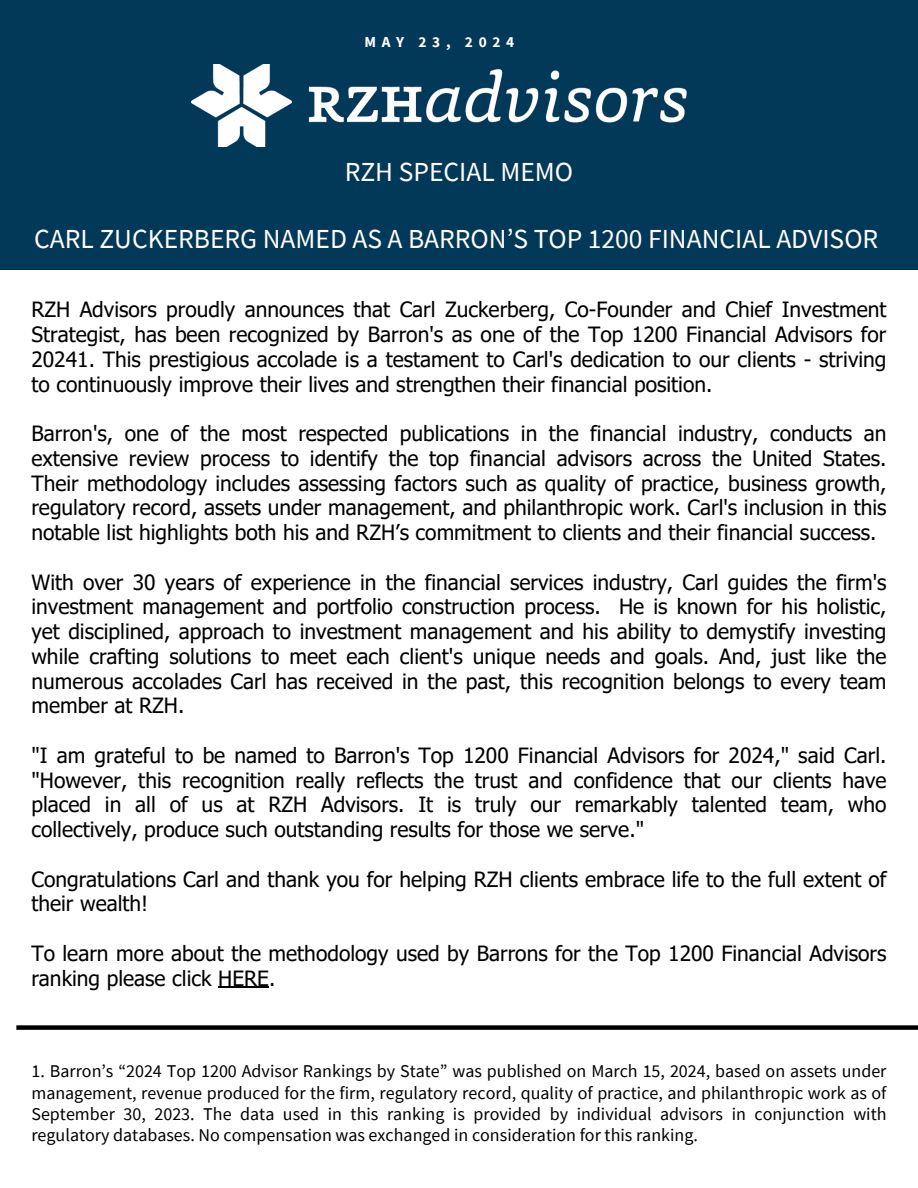
<style>
.page{position:relative;width:918px;height:1188px;background:#fff}
.page>*{position:absolute;margin:0;border:0;box-sizing:border-box;transform-origin:0 0}
.t1{font:27.6px "Source Sans Pro";color:#fff}
.t2{font:21px/24.8px "Tahoma";color:#000;text-align:justify}
.t3{font:18px/21.3px "Source Sans Pro";color:#000;text-align:justify}
.t4{font:700 15.3px "Source Sans Pro";letter-spacing:.37em;color:#fff}
</style>
<div class="page">
<div style="left:0;top:0;width:918px;height:270px;background:#033958"></div>
<img style="left:192px;top:65px;width:495px;height:82px">
<hr style="left:218px;top:987px;width:51px;height:1px;background:#000">
<div style="left:16px;top:1025px;width:902px;height:5px;background:#000"></div>
<h1 class="t4" style="left:364px;top:32px;width:151px">MAY 23, 2024</h1>
<p class="t1" style="left:345px;top:153px;width:230px">RZH SPECIAL MEMO</p>
<h1 class="t1" style="left:34px;top:221px;width:846px">CARL ZUCKERBERG NAMED AS A BARRON’S TOP 1200 FINANCIAL ADVISOR</h1>
<h2 class="t2" style="left:31px;top:297px;width:857px">RZH Advisors proudly announces that Carl Zuckerberg, Co-Founder and Chief Investment Strategist, has been recognized by Barron's as one of the Top 1200 Financial Advisors for 20241. This prestigious accolade is a testament to Carl's dedication to our clients - striving to continuously improve their lives and strengthen their financial position.</h2>
<h2 class="t2" style="left:31px;top:420px;width:857px">Barron's, one of the most respected publications in the financial industry, conducts an extensive review process to identify the top financial advisors across the United States.<br>Their methodology includes assessing factors such as quality of practice, business growth, regulatory record, assets under management, and philanthropic work. Carl's inclusion in this notable list highlights both his and RZH’s commitment to clients and their financial success.</h2>
<h2 class="t2" style="left:31px;top:569px;width:857px">With over 30 years of experience in the financial services industry, Carl guides the firm's investment management and portfolio construction process. He is known for his holistic, yet disciplined, approach to investment management and his ability to demystify investing while crafting solutions to meet each client's unique needs and goals. And, just like the numerous accolades Carl has received in the past, this recognition belongs to every team member at RZH.</h2>
<h2 class="t2" style="left:31px;top:742px;width:857px">"I am grateful to be named to Barron's Top 1200 Financial Advisors for 2024," said Carl. "However, this recognition really reflects the trust and confidence that our clients have placed in all of us at RZH Advisors. It is truly our remarkably talented team, who collectively, produce such outstanding results for those we serve."</h2>
<h2 class="t2" style="left:31px;top:866px;width:857px">Congratulations Carl and thank you for helping RZH clients embrace life to the full extent of their wealth!</h2>
<h2 class="t2" style="left:31px;top:940px;width:857px">To learn more about the methodology used by Barrons for the Top 1200 Financial Advisors ranking please click HERE.</h2>
<h3 class="t3" style="left:31px;top:1060px;width:857px">1. Barron’s “2024 Top 1200 Advisor Rankings by State” was published on March 15, 2024, based on assets under management, revenue produced for the firm, regulatory record, quality of practice, and philanthropic work as of September 30, 2023. The data used in this ranking is provided by individual advisors in conjunction with regulatory databases. No compensation was exchanged in consideration for this ranking.</h3>
</div>
